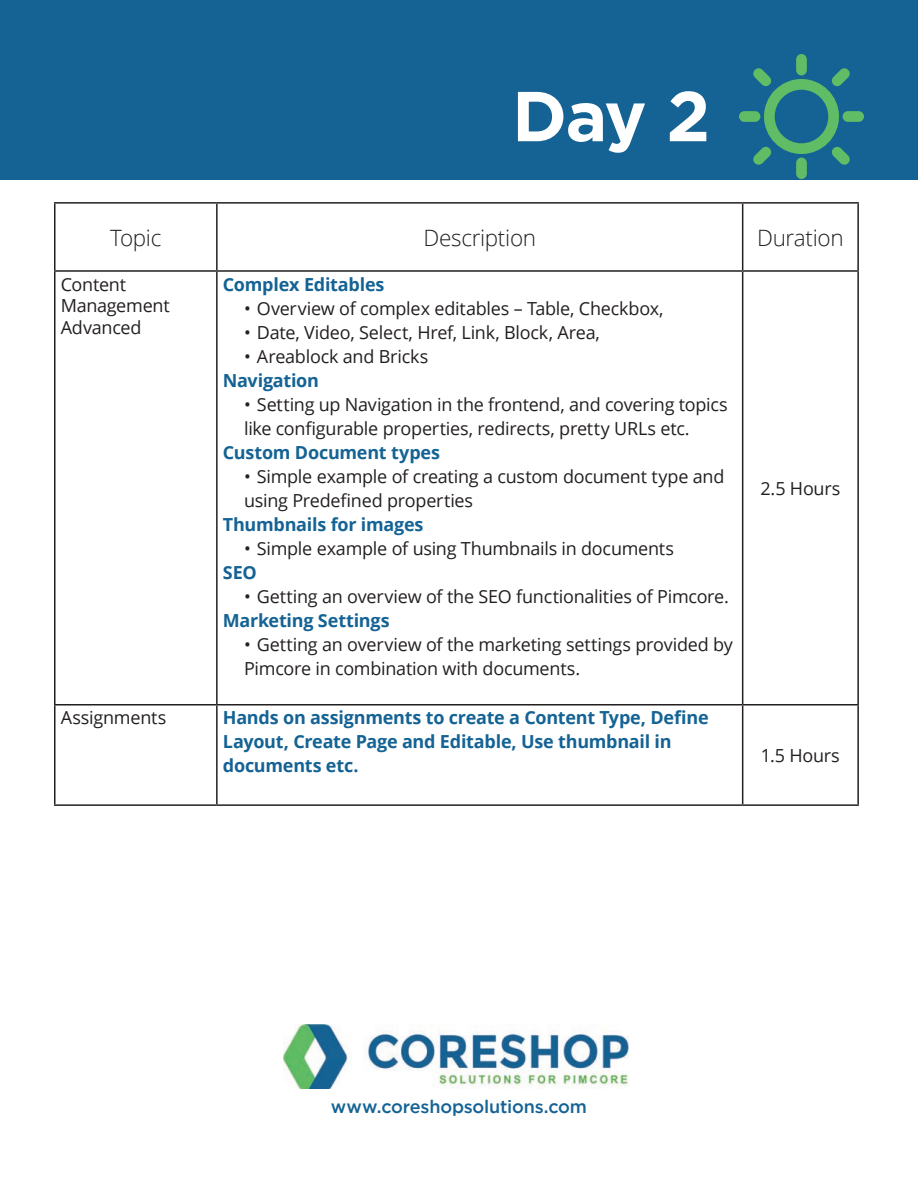
<style>
.page{position:relative;width:918px;height:1188px;background:#fff}
.page>*{position:absolute;margin:0;border:0;box-sizing:border-box;transform-origin:0 0}
.t1{font:700 70.5px "Gotham";color:#fff}
.t2{font:300 22.5px "Open Sans";letter-spacing:-.015em;color:#231f20}
.t3{font:18px/24px "Open Sans";letter-spacing:-.015em;color:#231f20}
.t4{font:700 18px/24px "Open Sans";letter-spacing:-.015em;color:#146394}
.t5{font:500 18px "Gotham";letter-spacing:-.01em;color:#146394}
</style>
<div class="page">
<img style="left:283px;top:1025px;width:346px;height:64px">
<hr style="left:54px;top:202px;width:163px;height:2px;background:#231f20">
<hr style="left:54px;top:204px;width:2px;height:66px;background:#231f20">
<hr style="left:217px;top:202px;width:526px;height:2px;background:#231f20">
<hr style="left:216px;top:204px;width:2px;height:66px;background:#231f20">
<hr style="left:743px;top:202px;width:116px;height:2px;background:#231f20">
<hr style="left:742px;top:204px;width:1px;height:66px;background:#231f20">
<hr style="left:857px;top:204px;width:2px;height:66px;background:#231f20">
<hr style="left:54px;top:270px;width:163px;height:2px;background:#231f20">
<hr style="left:54px;top:272px;width:2px;height:432px;background:#231f20">
<hr style="left:217px;top:270px;width:526px;height:2px;background:#231f20">
<hr style="left:216px;top:272px;width:2px;height:432px;background:#231f20">
<hr style="left:743px;top:270px;width:116px;height:2px;background:#231f20">
<hr style="left:742px;top:272px;width:1px;height:432px;background:#231f20">
<hr style="left:857px;top:272px;width:2px;height:432px;background:#231f20">
<hr style="left:54px;top:704px;width:163px;height:2px;background:#231f20">
<hr style="left:54px;top:706px;width:2px;height:98px;background:#231f20">
<hr style="left:217px;top:704px;width:526px;height:2px;background:#231f20">
<hr style="left:216px;top:706px;width:2px;height:98px;background:#231f20">
<hr style="left:743px;top:704px;width:116px;height:2px;background:#231f20">
<hr style="left:742px;top:706px;width:1px;height:98px;background:#231f20">
<hr style="left:857px;top:706px;width:2px;height:98px;background:#231f20">
<hr style="left:54px;top:804px;width:163px;height:2px;background:#231f20">
<hr style="left:217px;top:804px;width:526px;height:2px;background:#231f20">
<hr style="left:743px;top:804px;width:116px;height:2px;background:#231f20">
<div style="left:0;top:0;width:918px;height:179px;background:#146394"></div>
<svg style="left:739px;top:54px;width:125px;height:125px"></svg>
<h1 class="t1" style="left:512px;top:76px;width:200px">Day 2</h1>
<p class="t2" style="left:110px;top:222px;width:53px">Topic</p>
<p class="t2" style="left:423px;top:222px;width:114px">Description</p>
<p class="t2" style="left:757px;top:222px;width:88px">Duration</p>
<p class="t3" style="left:61px;top:273px;width:110px;line-height:21.6px">Content<br>Management<br>Advanced</p>
<p class="t4" style="left:223px;top:272px;width:163px">Complex Editables</p>
<p class="t3" style="left:244px;top:296px;width:421px">• Overview of complex editables – Table, Checkbox,</p>
<p class="t3" style="left:244px;top:320px;width:357px">• Date, Video, Select, Href, Link, Block, Area,</p>
<p class="t3" style="left:244px;top:344px;width:186px">• Areablock and Bricks</p>
<p class="t4" style="left:223px;top:368px;width:98px">Navigation</p>
<p class="t3" style="left:244px;top:392px;width:485px">• Setting up Navigation in the frontend, and covering topics like configurable properties, redirects, pretty URLs etc.</p>
<p class="t4" style="left:223px;top:440px;width:219px">Custom Document types</p>
<p class="t3" style="left:244px;top:464px;width:482px">• Simple example of creating a custom document type and using Predefined properties</p>
<p class="t4" style="left:223px;top:512px;width:202px">Thumbnails for images</p>
<p class="t3" style="left:244px;top:536px;width:431px">• Simple example of using Thumbnails in documents</p>
<p class="t4" style="left:223px;top:560px;width:35px">SEO</p>
<p class="t3" style="left:244px;top:584px;width:486px">• Getting an overview of the SEO functionalities of Pimcore.</p>
<p class="t4" style="left:223px;top:608px;width:168px">Marketing Settings</p>
<p class="t3" style="left:244px;top:632px;width:490px">• Getting an overview of the marketing settings provided by<br>Pimcore in combination with documents.</p>
<p class="t3" style="left:760px;top:476px;width:81px">2.5 Hours</p>
<p class="t3" style="left:61px;top:705px;width:107px">Assignments</p>
<p class="t4" style="left:223px;top:705px;width:487px">Hands on assignments to create a Content Type, Define<br>Layout, Create Page and Editable, Use thumbnail in documents etc.</p>
<p class="t3" style="left:761px;top:743px;width:80px">1.5 Hours</p>
<p class="t5" style="left:331px;top:1097px;width:258px">www.coreshopsolutions.com</p>
</div>
